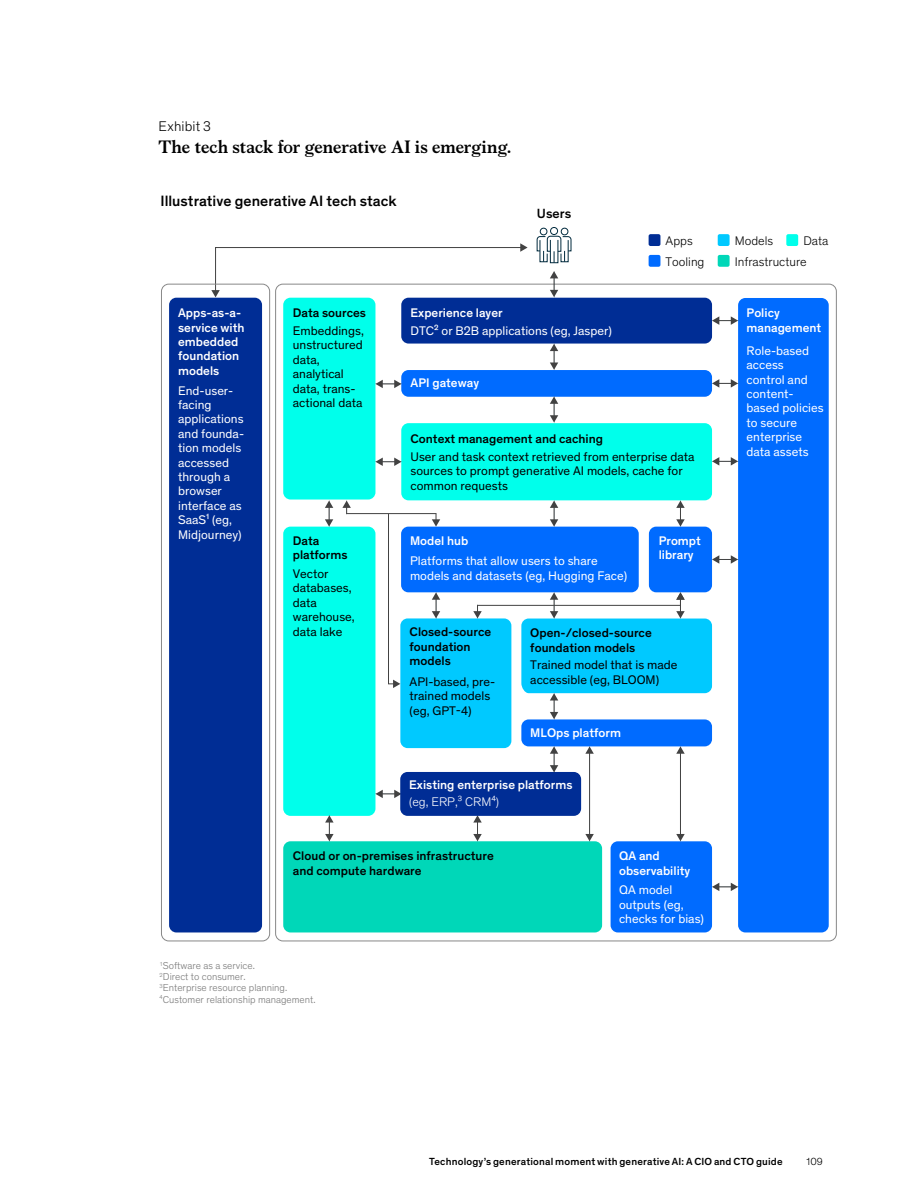
<style>
.page{position:relative;width:918px;height:1188px;background:#fff}
.page>*{position:absolute;margin:0;border:0;box-sizing:border-box;transform-origin:0 0}
.t1{font:700 18px "Bower";letter-spacing:-.005em;color:#000}
.t2{font:500 15.3px "Mc Kinsey Sans";color:#000}
.t3{font:300 14.25px "Mc Kinsey Sans";letter-spacing:.01em;color:#000}
.t4{font:500 13.5px "Mc Kinsey Sans";color:#000}
.t5{font:12.75px/14.4px "Mc Kinsey Sans";color:#fff}
.t6{font:12.75px/14.4px "Mc Kinsey Sans";color:#000}
.t7{font:500 12.75px/14.4px "Mc Kinsey Sans";color:#fff}
.t8{font:500 12.75px/14.4px "Mc Kinsey Sans";color:#000}
.t9{font:300 12.75px/20.7px "Mc Kinsey Sans";color:#000}
.t10{font:300 12.75px "Mc Kinsey Sans";color:#fff}
.t11{font:500 10.5px "Mc Kinsey Sans";letter-spacing:.015em;color:#000}
.t12{font:300 10.5px "Mc Kinsey Sans";color:#000}
.t13{font:300 10.2px/10.9px "Mc Kinsey Sans";color:#777}
</style>
<div class="page">
<div style="left:649px;top:255px;width:11px;height:12px;background:#006bff;border-radius:2px"></div>
<div style="left:786px;top:234px;width:12px;height:12px;background:#00ffeb;border-radius:2px"></div>
<div style="left:718px;top:234px;width:12px;height:12px;background:#00c9ff;border-radius:2px"></div>
<div style="left:649px;top:234px;width:11px;height:12px;background:#002d95;border-radius:2px"></div>
<div style="left:718px;top:255px;width:12px;height:12px;background:#00d7b8;border-radius:2px"></div>
<div style="left:169px;top:298px;width:93px;height:634px;background:#002d95;border-radius:7px"></div>
<div style="left:283px;top:841px;width:319px;height:91px;background:#00d7b8;border-radius:7px"></div>
<div style="left:283px;top:298px;width:92px;height:202px;background:#00ffeb;border-radius:7px"></div>
<div style="left:611px;top:841px;width:101px;height:91px;background:#006bff;border-radius:7px"></div>
<div style="left:401px;top:370px;width:311px;height:27px;background:#006bff;border-radius:7px"></div>
<div style="left:401px;top:298px;width:311px;height:46px;background:#002d95;border-radius:7px"></div>
<div style="left:400px;top:618px;width:111px;height:130px;background:#00c9ff;border-radius:7px"></div>
<div style="left:401px;top:527px;width:238px;height:65px;background:#006bff;border-radius:7px"></div>
<div style="left:649px;top:527px;width:63px;height:65px;background:#006bff;border-radius:7px"></div>
<div style="left:401px;top:423px;width:311px;height:77px;background:#00ffeb;border-radius:7px"></div>
<div style="left:738px;top:298px;width:91px;height:634px;background:#006bff;border-radius:7px"></div>
<div style="left:283px;top:527px;width:92px;height:289px;background:#00ffeb;border-radius:7px"></div>
<div style="left:521px;top:719px;width:191px;height:27px;background:#006bff;border-radius:7px"></div>
<svg style="left:325px;top:815px;width:9px;height:26px"></svg>
<hr style="left:680px;top:752px;width:1px;height:83px;background:#424242">
<svg style="left:676px;top:746px;width:9px;height:8px"></svg>
<svg style="left:676px;top:834px;width:9px;height:7px"></svg>
<hr style="left:589px;top:752px;width:1px;height:83px;background:#424242">
<svg style="left:585px;top:746px;width:9px;height:8px"></svg>
<svg style="left:585px;top:834px;width:9px;height:7px"></svg>
<svg style="left:676px;top:501px;width:9px;height:26px"></svg>
<svg style="left:712px;top:316px;width:26px;height:9px"></svg>
<svg style="left:712px;top:379px;width:26px;height:9px"></svg>
<svg style="left:712px;top:457px;width:26px;height:9px"></svg>
<svg style="left:712px;top:555px;width:26px;height:9px"></svg>
<svg style="left:712px;top:883px;width:26px;height:8px"></svg>
<svg style="left:550px;top:501px;width:8px;height:26px"></svg>
<svg style="left:325px;top:501px;width:8px;height:26px"></svg>
<svg style="left:342px;top:501px;width:9px;height:13px"></svg>
<svg style="left:550px;top:397px;width:8px;height:26px"></svg>
<svg style="left:550px;top:344px;width:8px;height:26px"></svg>
<svg style="left:550px;top:271px;width:8px;height:26px"></svg>
<svg style="left:211px;top:243px;width:317px;height:54px"></svg>
<svg style="left:432px;top:592px;width:8px;height:26px"></svg>
<svg style="left:473px;top:816px;width:9px;height:25px"></svg>
<hr style="left:347px;top:513px;width:89px;height:1px;background:#424242">
<svg style="left:473px;top:592px;width:239px;height:127px"></svg>
<div style="left:161px;top:284px;width:109px;height:657px;border:1px solid #888;border-radius:7px"></div>
<svg style="left:375px;top:380px;width:27px;height:8px"></svg>
<svg style="left:375px;top:458px;width:27px;height:8px"></svg>
<svg style="left:375px;top:790px;width:25px;height:8px"></svg>
<svg style="left:432px;top:514px;width:8px;height:13px"></svg>
<svg style="left:388px;top:513px;width:12px;height:175px"></svg>
<div style="left:400px;top:772px;width:181px;height:44px;background:#002d95;border-radius:7px"></div>
<svg style="left:550px;top:746px;width:8px;height:26px"></svg>
<div style="left:550px;top:227px;width:8px;height:8px;border:1px solid #002a3d;border-radius:50%"></div>
<div style="left:561px;top:228px;width:7px;height:7px;border:1px solid #002a3d;border-radius:50%"></div>
<div style="left:540px;top:228px;width:7px;height:7px;border:1px solid #002a3d;border-radius:50%"></div>
<svg style="left:536px;top:235px;width:36px;height:28px"></svg>
<p class="t3" style="left:159px;top:116px;width:54px">Exhibit 3</p>
<h1 class="t1" style="left:159px;top:134px;width:354px">The tech stack for generative AI is emerging.</h1>
<p class="t2" style="left:160px;top:190px;width:238px">Illustrative generative AI tech stack</p>
<p class="t4" style="left:537px;top:204px;width:36px">Users</p>
<p class="t9" style="left:666px;top:230px;width:29px">Apps</p>
<p class="t9" style="left:735px;top:230px;width:40px">Models</p>
<p class="t9" style="left:735px;top:230px;width:95px;text-indent:69px">Data<br>Infrastructure</p>
<p class="t9" style="left:666px;top:251px;width:40px">Tooling</p>
<p class="t7" style="left:178px;top:305px;width:68px">Apps-as-a&shy;service with embedded foundation models</p>
<p class="t5" style="left:178px;top:383px;width:68px">End-user&shy;facing applications and founda&shy;tion models accessed through a browser interface as<br>SaaS¹ (eg,<br>Midjourney)</p>
<p class="t8" style="left:293px;top:305px;width:75px">Data sources</p>
<p class="t7" style="left:411px;top:305px;width:94px">Experience layer</p>
<p class="t6" style="left:293px;top:323px;width:73px">Embeddings, unstructured data, analytical data, trans&shy;actional data</p>
<p class="t8" style="left:293px;top:532px;width:56px">Data platforms</p>
<p class="t6" style="left:293px;top:566px;width:63px">Vector databases, data warehouse, data lake</p>
<p class="t5" style="left:411px;top:323px;width:203px">DTC² or B2B applications (eg, Jasper)</p>
<p class="t7" style="left:411px;top:375px;width:70px">API gateway</p>
<p class="t8" style="left:411px;top:431px;width:194px">Context management and caching</p>
<p class="t6" style="left:411px;top:449px;width:286px">User and task context retrieved from enterprise data sources to prompt generative AI models, cache for common requests</p>
<p class="t7" style="left:410px;top:532px;width:60px">Model hub</p>
<p class="t5" style="left:410px;top:553px;width:219px">Platforms that allow users to share models and datasets (eg, Hugging Face)</p>
<p class="t7" style="left:659px;top:532px;width:44px">Prompt library</p>
<p class="t8" style="left:410px;top:624px;width:83px">Closed-source foundation models</p>
<p class="t6" style="left:410px;top:674px;width:87px">API-based, pre&shy;trained models (eg, GPT-4)</p>
<p class="t8" style="left:530px;top:625px;width:123px">Open-/closed-source foundation models</p>
<p class="t6" style="left:530px;top:657px;width:149px">Trained model that is made accessible (eg, BLOOM)</p>
<p class="t7" style="left:530px;top:724px;width:92px">MLOps platform</p>
<p class="t7" style="left:409px;top:777px;width:165px">Existing enterprise platforms</p>
<p class="t10" style="left:409px;top:793px;width:91px">(eg, ERP,³ CRM⁴)</p>
<p class="t8" style="left:293px;top:848px;width:202px">Cloud or on-premises infrastructure and compute hardware</p>
<p class="t7" style="left:619px;top:848px;width:73px">QA and observability</p>
<p class="t5" style="left:619px;top:882px;width:86px">QA model outputs (eg, checks for bias)</p>
<p class="t13" style="left:160px;top:960px;width:157px"><sup>1</sup>Software as a service.<br><sup>2</sup>Direct to consumer.<br><sup>3</sup>Enterprise resource planning.<br><sup>4</sup>Customer relationship management.</p>
<p class="t7" style="left:747px;top:305px;width:76px">Policy management</p>
<p class="t5" style="left:747px;top:343px;width:79px">Role-based access control and content&shy;based policies to secure enterprise data assets</p>
<p class="t11" style="left:429px;top:1154px;width:355px">Technology’s generational moment with generative AI: A CIO and CTO guide</p>
<p class="t12" style="left:806px;top:1154px;width:18px">109</p>
</div>
